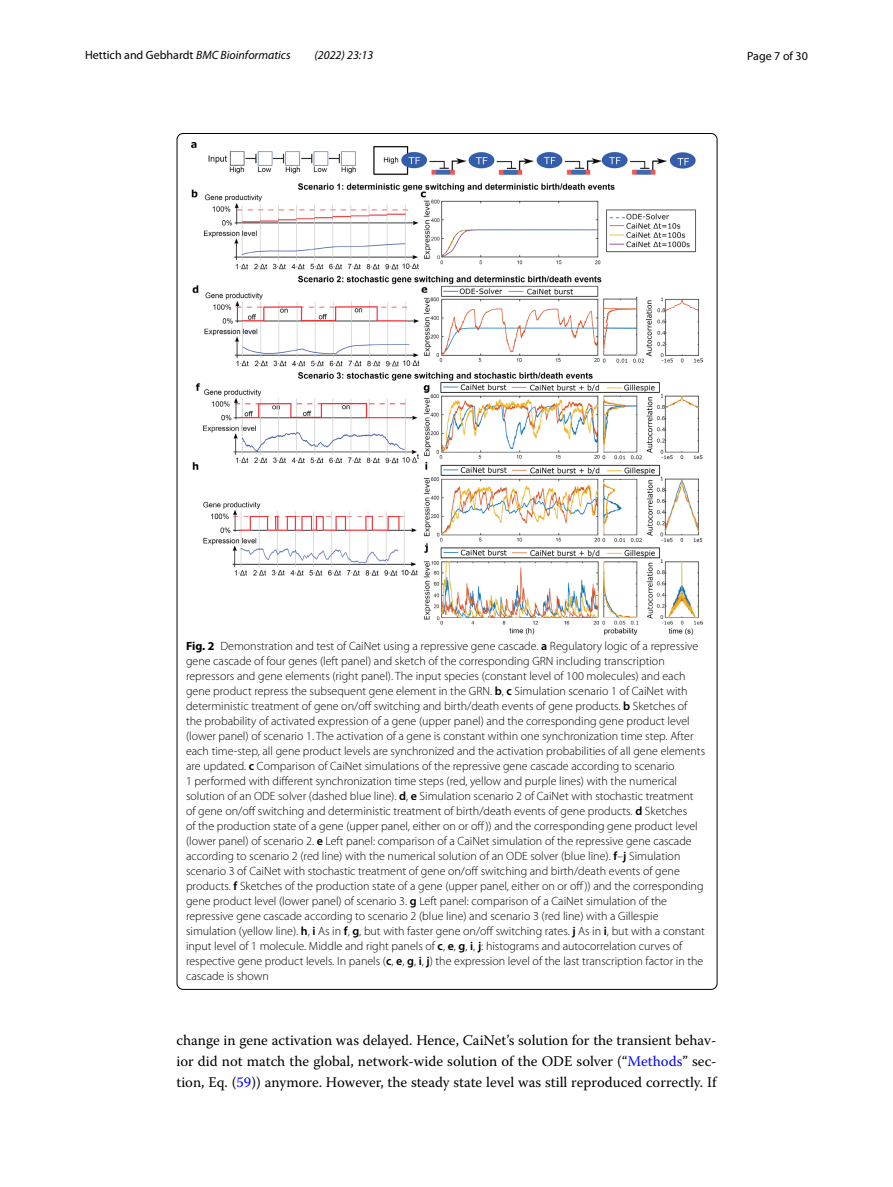
<style>
.page{position:relative;width:893px;height:1187px;background:#fff}
.page>*{position:absolute;margin:0;border:0;box-sizing:border-box;transform-origin:0 0}
.t1{font:14.7px/21.3px "Warnock Pro";color:#000;text-align:justify}
.t2{font:300 12px/15px "Myriad Pro";color:#000}
.t3{font:12px "Myriad Pro";color:#000}
.t4{font:italic 12px "Myriad Pro";color:#000}
.s1{font-style:italic}
.s2{font-weight:700}
.s3{font-weight:600}
.s4{color:#00f}
</style>
<div class="page">
<img style="left:192px;top:142px;width:510px;height:493px">
<p class="t3" style="left:85px;top:48px;width:207px">Hettich and Gebhardt <span class="s1">BMC Bioinformatics</span></p>
<p class="t4" style="left:314px;top:48px;width:60px">(2022) 23:13</p>
<p class="t3" style="left:747px;top:48px;width:62px">Page 7 of 30</p>
<p class="t2" style="left:186px;top:638px;width:521px"><span class="s2">Fig. 2</span> Demonstration and test of CaiNet using a repressive gene cascade. <span class="s3">a</span> Regulatory logic of a repressive gene cascade of four genes (left panel) and sketch of the corresponding GRN including transcription repressors and gene elements (right panel). The input species (constant level of 100 molecules) and each gene product repress the subsequent gene element in the GRN. <span class="s3">b</span>, <span class="s3">c</span> Simulation scenario 1 of CaiNet with deterministic treatment of gene on/off switching and birth/death events of gene products. <span class="s3">b</span> Sketches of the probability of activated expression of a gene (upper panel) and the corresponding gene product level (lower panel) of scenario 1. The activation of a gene is constant within one synchronization time step. After each time-step, all gene product levels are synchronized and the activation probabilities of all gene elements are updated. <span class="s3">c</span> Comparison of CaiNet simulations of the repressive gene cascade according to scenario<br>1 performed with different synchronization time steps (red, yellow and purple lines) with the numerical solution of an ODE solver (dashed blue line). <span class="s3">d</span>, <span class="s3">e</span> Simulation scenario 2 of CaiNet with stochastic treatment of gene on/off switching and deterministic treatment of birth/death events of gene products. <span class="s3">d</span> Sketches<br>of the production state of a gene (upper panel, either on or off)) and the corresponding gene product level (lower panel) of scenario 2. <span class="s3">e</span> Left panel: comparison of a CaiNet simulation of the repressive gene cascade according to scenario 2 (red line) with the numerical solution of an ODE solver (blue line). <span class="s3">f</span>–<span class="s3">j</span> Simulation scenario 3 of CaiNet with stochastic treatment of gene on/off switching and birth/death events of gene products. <span class="s3">f</span> Sketches of the production state of a gene (upper panel, either on or off)) and the corresponding gene product level (lower panel) of scenario 3. <span class="s3">g</span> Left panel: comparison of a CaiNet simulation of the repressive gene cascade according to scenario 2 (blue line) and scenario 3 (red line) with a Gillespie simulation (yellow line). <span class="s3">h</span>, <span class="s3">i</span> As in <span class="s3">f</span>, <span class="s3">g</span>, but with faster gene on/off switching rates. <span class="s3">j</span> As in <span class="s3">i</span>, but with a constant input level of 1 molecule. Middle and right panels of <span class="s3">c</span>, <span class="s3">e</span>, <span class="s3">g</span>, <span class="s3">i</span>, <span class="s3">j</span>: histograms and autocorrelation curves of respective gene product levels. In panels (<span class="s3">c</span>, <span class="s3">e</span>, <span class="s3">g</span>, <span class="s3">i</span>, <span class="s3">j</span>) the expression level of the last transcription factor in the cascade is shown</p>
<p class="t1" style="left:176px;top:1028px;width:542px">change in gene activation was delayed. Hence, CaiNet’s solution for the transient behav&shy;ior did not match the global, network-wide solution of the ODE solver (“<span class="s4">Methods</span>” sec&shy;tion, Eq. (<span class="s4">59</span>)) anymore. However, the steady state level was still reproduced correctly. If</p>
</div>
